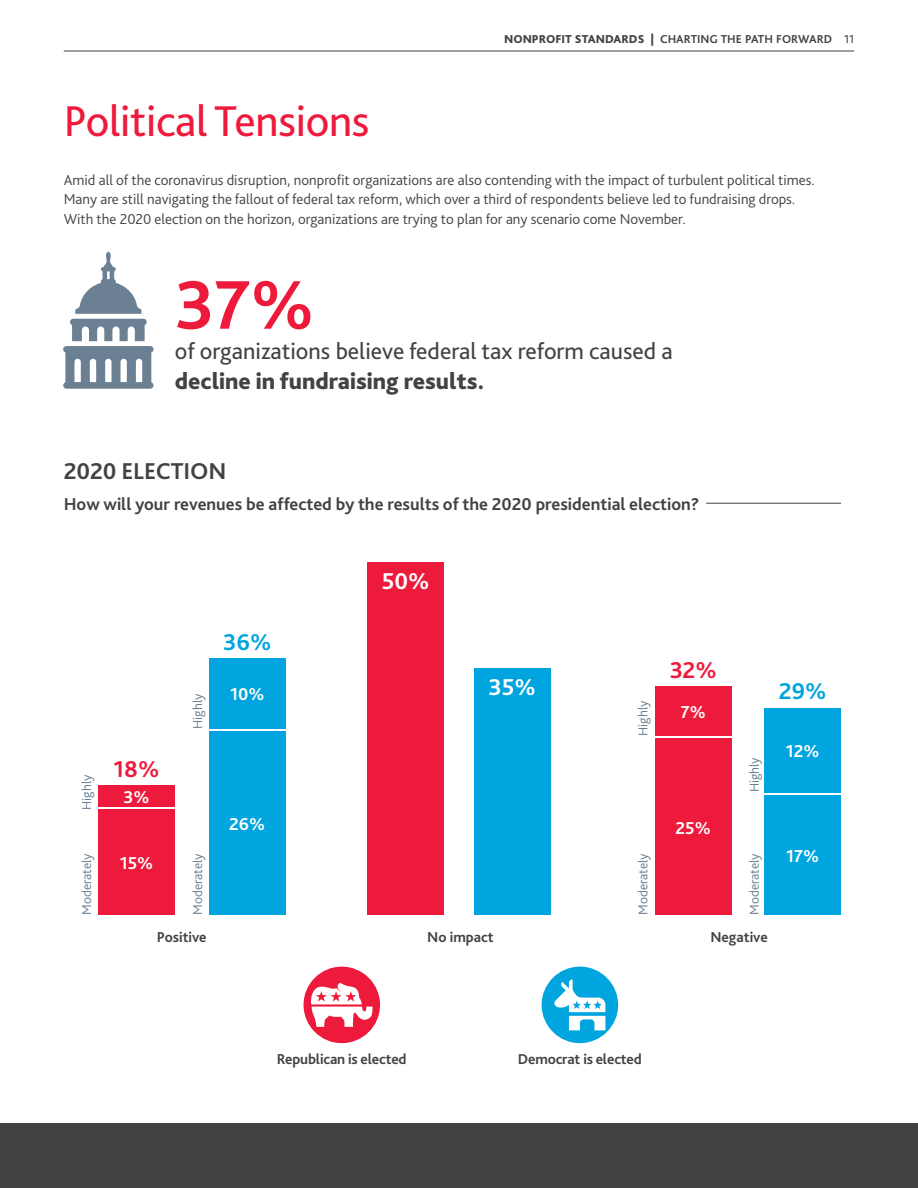
<style>
.page{position:relative;width:918px;height:1188px;background:#fff}
.page>*{position:absolute;margin:0;border:0;box-sizing:border-box;transform-origin:0 0}
.t1{font:700 72px "Bliss Pro";color:#ed1a3b}
.t2{font:45px "Bliss Pro";letter-spacing:-.005em;color:#ed1a3b}
.t3{font:24px "Bliss Pro";color:#424241}
.t4{font:800 24px "Bliss Pro";color:#424241}
.t5{font:700 24px "Bliss Pro";letter-spacing:-.005em;color:#424241}
.t6{font:700 24px "Bliss Pro";color:#fff}
.t7{font:700 24px "Bliss Pro";color:#ed1a3b}
.t8{font:700 24px "Bliss Pro";color:#00a4df}
.t9{font:700 18px "Bliss Pro";color:#424241}
.t10{font:700 18px "Bliss Pro";color:#fff}
.t11{font:300 15px/19.5px "Bliss Pro";color:#424241}
.t12{font:700 15px "Bliss Pro";letter-spacing:-.01em;color:#424241}
.t13{font:300 13.5px "Bliss Pro";color:#657c90}
.t14{font:700 12px "Bliss Pro";color:#424241}
.s1{font-weight:800}
.s2{font-weight:400}
</style>
<div class="page">
<hr style="left:706px;top:503px;width:135px;height:1px;background:#424241">
<div style="left:474px;top:668px;width:77px;height:247px;background:#00a4df"></div>
<div style="left:367px;top:562px;width:77px;height:353px;background:#ed1a3b"></div>
<div style="left:98px;top:785px;width:77px;height:22px;background:#ed1a3b"></div>
<div style="left:98px;top:809px;width:77px;height:106px;background:#ed1a3b"></div>
<div style="left:209px;top:658px;width:77px;height:71px;background:#00a4df"></div>
<div style="left:209px;top:731px;width:77px;height:184px;background:#00a4df"></div>
<div style="left:655px;top:738px;width:76px;height:177px;background:#ed1a3b"></div>
<div style="left:655px;top:687px;width:76px;height:49px;background:#ed1a3b"></div>
<div style="left:764px;top:795px;width:77px;height:120px;background:#00a4df"></div>
<div style="left:764px;top:708px;width:77px;height:84px;background:#00a4df"></div>
<div style="left:542px;top:967px;width:76px;height:76px;background:#00a4df;border-radius:50%"></div>
<svg style="left:554px;top:979px;width:51px;height:51px"></svg>
<div style="left:304px;top:967px;width:76px;height:76px;background:#ed1a3b;border-radius:50%"></div>
<svg style="left:310px;top:982px;width:63px;height:45px"></svg>
<svg style="left:63px;top:252px;width:91px;height:137px"></svg>
<div style="left:0;top:1123px;width:918px;height:65px;background:#424241"></div>
<hr style="left:64px;top:51px;width:790px;height:1px;background:#424241">
<p class="t14" style="left:504px;top:31px;width:352px"><span class="s1">NONPROFIT STANDARDS |</span> CHARTING THE PATH FORWARD <span class="s2">11</span></p>
<h2 class="t2" style="left:64px;top:93px;width:307px">Political Tensions</h2>
<p class="t11" style="left:64px;top:170px;width:752px">Amid all of the coronavirus disruption, nonprofit organizations are also contending with the impact of turbulent political times.<br>Many are still navigating the fallout of federal tax reform, which over a third of respondents believe led to fundraising drops.<br>With the 2020 election on the horizon, organizations are trying to plan for any scenario come November.</p>
<h1 class="t1" style="left:175px;top:260px;width:141px">37%</h1>
<h3 class="t3" style="left:175px;top:336px;width:500px">of organizations believe federal tax reform caused a</h3>
<h3 class="t4" style="left:175px;top:366px;width:311px">decline in fundraising results.</h3>
<h3 class="t5" style="left:64px;top:456px;width:164px">2020 ELECTION</h3>
<p class="t9" style="left:64px;top:493px;width:637px">How will your revenues be affected by the results of the 2020 presidential election?</p>
<p class="t13" style="left:78px;top:810px;width:36px;rotate:-90deg">Highly</p>
<p class="t13" style="left:78px;top:915px;width:63px;rotate:-90deg">Moderately</p>
<h3 class="t6" style="left:382px;top:566px;width:49px">50%</h3>
<h3 class="t7" style="left:114px;top:754px;width:47px">18%</h3>
<p class="t10" style="left:124px;top:786px;width:28px">3%</p>
<p class="t10" style="left:120px;top:852px;width:35px">15%</p>
<p class="t13" style="left:189px;top:729px;width:36px;rotate:-90deg">Highly</p>
<h3 class="t8" style="left:223px;top:627px;width:50px">36%</h3>
<p class="t10" style="left:230px;top:683px;width:36px">10%</p>
<p class="t13" style="left:189px;top:915px;width:63px;rotate:-90deg">Moderately</p>
<p class="t10" style="left:229px;top:813px;width:37px">26%</p>
<h3 class="t6" style="left:489px;top:672px;width:49px">35%</h3>
<p class="t13" style="left:635px;top:736px;width:36px;rotate:-90deg">Highly</p>
<h3 class="t7" style="left:670px;top:655px;width:49px">32%</h3>
<p class="t10" style="left:681px;top:701px;width:26px">7%</p>
<p class="t13" style="left:635px;top:915px;width:63px;rotate:-90deg">Moderately</p>
<p class="t10" style="left:676px;top:816px;width:37px">25%</p>
<p class="t13" style="left:746px;top:792px;width:36px;rotate:-90deg">Highly</p>
<p class="t13" style="left:746px;top:915px;width:63px;rotate:-90deg">Moderately</p>
<p class="t12" style="left:157px;top:927px;width:51px">Positive</p>
<p class="t12" style="left:427px;top:927px;width:68px">No impact</p>
<p class="t12" style="left:710px;top:927px;width:59px">Negative</p>
<h3 class="t8" style="left:779px;top:676px;width:49px">29%</h3>
<p class="t10" style="left:786px;top:740px;width:35px">12%</p>
<p class="t10" style="left:786px;top:845px;width:34px">17%</p>
<p class="t12" style="left:277px;top:1050px;width:131px">Republican is elected</p>
<p class="t12" style="left:518px;top:1050px;width:125px">Democrat is elected</p>
</div>
